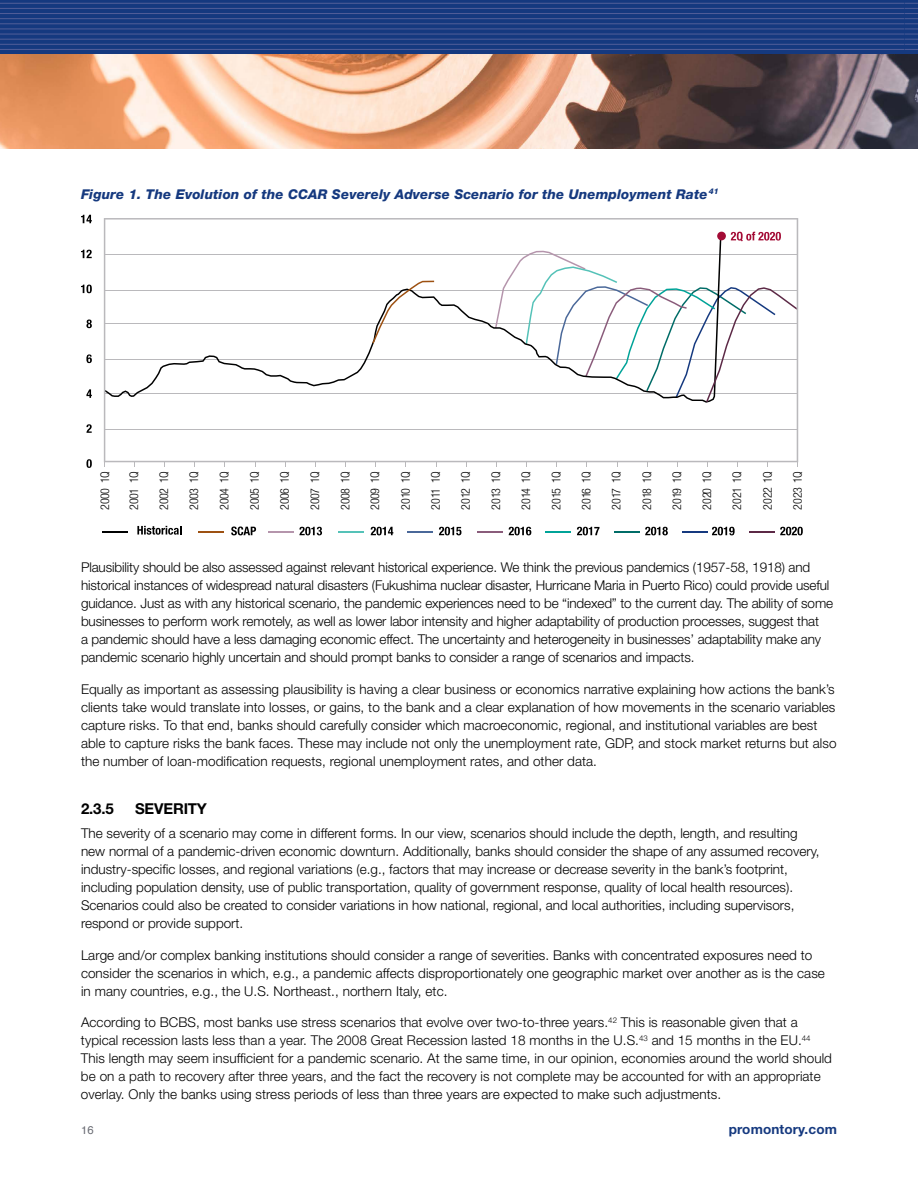
<style>
.page{position:relative;width:918px;height:1188px;background:#fff}
.page>*{position:absolute;margin:0;border:0;box-sizing:border-box;transform-origin:0 0}
.t1{font:700 15px "Helvetica Neue LT Std";letter-spacing:-.01em;color:#000}
.t2{font:300 13.5px/18px "Helvetica Neue LT Std";color:#000}
.t3{font:italic 800 13.5px "Helvetica Neue LT Std";letter-spacing:.005em;color:#15397f}
.t4{font:700 13.5px "Helvetica Neue LT Std";letter-spacing:.01em;color:#15397f}
.t5{font:300 condensed 12px "Helvetica Neue LT Std";letter-spacing:-.01em;color:#000}
.t6{font:11.25px "Helvetica";color:#696b73}
</style>
<div class="page">
<div style="left:0;top:0;width:918px;height:80px;background:#15397f"></div>
<hr style="left:0;top:3px;width:918px;height:1px;background:#515e98">
<hr style="left:0;top:39px;width:918px;height:1px;background:#515e98">
<hr style="left:0;top:8px;width:918px;height:1px;background:#515e98">
<hr style="left:0;top:44px;width:918px;height:1px;background:#515e98">
<hr style="left:0;top:13px;width:918px;height:1px;background:#515e98">
<hr style="left:0;top:49px;width:918px;height:1px;background:#515e98">
<hr style="left:0;top:18px;width:918px;height:1px;background:#515e98">
<hr style="left:0;top:23px;width:918px;height:1px;background:#515e98">
<hr style="left:0;top:29px;width:918px;height:1px;background:#515e98">
<hr style="left:0;top:34px;width:918px;height:1px;background:#515e98">
<svg style="left:904px;top:0;width:14px;height:80px"></svg>
<svg style="left:905px;top:3px;width:13px;height:47px"></svg>
<img style="left:0;top:54px;width:918px;height:94px">
<svg style="left:81px;top:215px;width:11px;height:8px"></svg>
<svg style="left:81px;top:250px;width:11px;height:8px"></svg>
<svg style="left:81px;top:285px;width:11px;height:8px"></svg>
<svg style="left:86px;top:320px;width:6px;height:8px"></svg>
<svg style="left:86px;top:354px;width:6px;height:9px"></svg>
<svg style="left:86px;top:389px;width:6px;height:9px"></svg>
<svg style="left:86px;top:424px;width:6px;height:9px"></svg>
<svg style="left:86px;top:459px;width:6px;height:9px"></svg>
<svg style="left:137px;top:526px;width:44px;height:9px"></svg>
<svg style="left:231px;top:527px;width:25px;height:8px"></svg>
<svg style="left:371px;top:527px;width:22px;height:8px"></svg>
<svg style="left:439px;top:527px;width:22px;height:8px"></svg>
<svg style="left:509px;top:527px;width:22px;height:8px"></svg>
<svg style="left:577px;top:527px;width:23px;height:8px"></svg>
<svg style="left:199px;top:531px;width:25px;height:1px"></svg>
<svg style="left:103px;top:531px;width:25px;height:1px"></svg>
<svg style="left:268px;top:527px;width:54px;height:8px"></svg>
<svg style="left:338px;top:531px;width:25px;height:1px"></svg>
<svg style="left:407px;top:531px;width:26px;height:1px"></svg>
<svg style="left:477px;top:531px;width:25px;height:1px"></svg>
<svg style="left:545px;top:531px;width:25px;height:1px"></svg>
<svg style="left:615px;top:527px;width:53px;height:8px"></svg>
<svg style="left:683px;top:527px;width:52px;height:8px"></svg>
<svg style="left:749px;top:527px;width:54px;height:8px"></svg>
<svg style="left:104px;top:218px;width:694px;height:244px"></svg>
<svg style="left:105px;top:236px;width:616px;height:167px"></svg>
<div style="left:717px;top:232px;width:9px;height:8px;background:#a30b35;border-radius:50%"></div>
<svg style="left:372px;top:281px;width:62px;height:62px"></svg>
<svg style="left:495px;top:251px;width:302px;height:151px"></svg>
<p class="t3" style="left:81px;top:186px;width:639px">Figure 1. The Evolution of the CCAR Severely Adverse Scenario for the Unemployment Rate <sup>41</sup></p>
<p class="t5" style="left:98px;top:510px;width:40px;rotate:-90deg">2000 1Q</p>
<p class="t5" style="left:127px;top:510px;width:40px;rotate:-90deg">2001 1Q</p>
<p class="t5" style="left:157px;top:510px;width:40px;rotate:-90deg">2002 1Q</p>
<p class="t5" style="left:187px;top:510px;width:40px;rotate:-90deg">2003 1Q</p>
<p class="t5" style="left:217px;top:510px;width:40px;rotate:-90deg">2004 1Q</p>
<p class="t5" style="left:248px;top:510px;width:40px;rotate:-90deg">2005 1Q</p>
<p class="t5" style="left:278px;top:510px;width:40px;rotate:-90deg">2006 1Q</p>
<p class="t5" style="left:308px;top:510px;width:40px;rotate:-90deg">2007 1Q</p>
<p class="t5" style="left:339px;top:510px;width:40px;rotate:-90deg">2008 1Q</p>
<p class="t5" style="left:368px;top:510px;width:40px;rotate:-90deg">2009 1Q</p>
<p class="t5" style="left:399px;top:510px;width:40px;rotate:-90deg">2010 1Q</p>
<p class="t5" style="left:429px;top:510px;width:40px;rotate:-90deg">2011 1Q</p>
<p class="t5" style="left:459px;top:510px;width:40px;rotate:-90deg">2012 1Q</p>
<p class="t5" style="left:489px;top:510px;width:40px;rotate:-90deg">2013 1Q</p>
<p class="t5" style="left:519px;top:510px;width:40px;rotate:-90deg">2014 1Q</p>
<p class="t5" style="left:549px;top:510px;width:40px;rotate:-90deg">2015 1Q</p>
<p class="t5" style="left:579px;top:510px;width:40px;rotate:-90deg">2016 1Q</p>
<p class="t5" style="left:609px;top:510px;width:40px;rotate:-90deg">2017 1Q</p>
<p class="t5" style="left:640px;top:510px;width:40px;rotate:-90deg">2018 1Q</p>
<p class="t5" style="left:670px;top:510px;width:40px;rotate:-90deg">2019 1Q</p>
<p class="t5" style="left:700px;top:510px;width:40px;rotate:-90deg">2020 1Q</p>
<p class="t5" style="left:730px;top:510px;width:40px;rotate:-90deg">2021 1Q</p>
<p class="t5" style="left:761px;top:510px;width:40px;rotate:-90deg">2022 1Q</p>
<p class="t5" style="left:791px;top:510px;width:40px;rotate:-90deg">2023 1Q</p>
<p class="t2" style="left:81px;top:558px;width:754px">Plausibility should be also assessed against relevant historical experience. We think the previous pandemics (1957-58, 1918) and historical instances of widespread natural disasters (Fukushima nuclear disaster, Hurricane Maria in Puerto Rico) could provide useful guidance. Just as with any historical scenario, the pandemic experiences need to be “indexed” to the current day. The ability of some businesses to perform work remotely, as well as lower labor intensity and higher adaptability of production processes, suggest that<br>a pandemic should have a less damaging economic effect. The uncertainty and heterogeneity in businesses’ adaptability make any pandemic scenario highly uncertain and should prompt banks to consider a range of scenarios and impacts.</p>
<p class="t2" style="left:81px;top:680px;width:757px">Equally as important as assessing plausibility is having a clear business or economics narrative explaining how actions the bank’s clients take would translate into losses, or gains, to the bank and a clear explanation of how movements in the scenario variables capture risks. To that end, banks should carefully consider which macroeconomic, regional, and institutional variables are best able to capture risks the bank faces. These may include not only the unemployment rate, GDP, and stock market returns but also the number of loan-modification requests, regional unemployment rates, and other data.</p>
<p class="t1" style="left:81px;top:799px;width:34px">2.3.5</p>
<p class="t1" style="left:135px;top:799px;width:74px">SEVERITY</p>
<p class="t2" style="left:81px;top:824px;width:740px">The severity of a scenario may come in different forms. In our view, scenarios should include the depth, length, and resulting new normal of a pandemic-driven economic downturn. Additionally, banks should consider the shape of any assumed recovery, industry-specific losses, and regional variations (e.g., factors that may increase or decrease severity in the bank’s footprint, including population density, use of public transportation, quality of government response, quality of local health resources).<br>Scenarios could also be created to consider variations in how national, regional, and local authorities, including supervisors, respond or provide support.</p>
<p class="t2" style="left:81px;top:946px;width:745px">Large and/or complex banking institutions should consider a range of severities. Banks with concentrated exposures need to consider the scenarios in which, e.g., a pandemic affects disproportionately one geographic market over another as is the case in many countries, e.g., the U.S. Northeast., northern Italy, etc.</p>
<p class="t2" style="left:81px;top:1013px;width:753px">According to BCBS, most banks use stress scenarios that evolve over two-to-three years.<sup>42</sup> This is reasonable given that a typical recession lasts less than a year. The 2008 Great Recession lasted 18 months in the U.S.<sup>43</sup> and 15 months in the EU.<sup>44<br></sup>This length may seem insufficient for a pandemic scenario. At the same time, in our opinion, economies around the world should be on a path to recovery after three years, and the fact the recovery is not complete may be accounted for with an appropriate overlay. Only the banks using stress periods of less than three years are expected to make such adjustments.</p>
<p class="t6" style="left:81px;top:1121px;width:14px">16</p>
<p class="t4" style="left:729px;top:1121px;width:110px">promontory.com</p>
</div>
